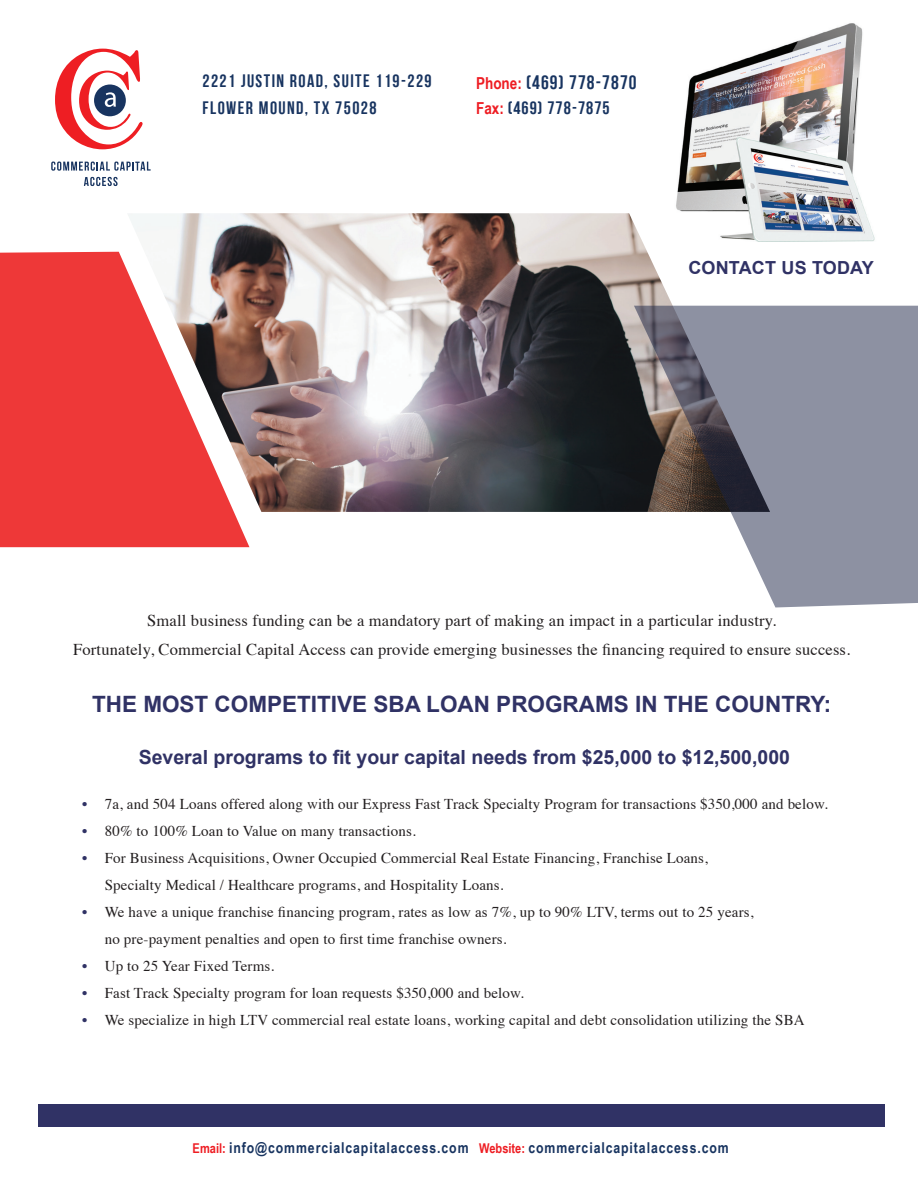
<style>
.page{position:relative;width:918px;height:1188px;background:#fff}
.page>*{position:absolute;margin:0;border:0;box-sizing:border-box;transform-origin:0 0}
.t1{font:700 22.5px "Arial";color:#303265}
.t2{font:700 19.5px "Arial";color:#303265}
.t3{font:19.5px "Bebas Neue";letter-spacing:.06em;color:#183460}
.t4{font:18px/27px "Bebas Neue";letter-spacing:.08em;color:#183460}
.t5{font:18px "Bebas Neue";letter-spacing:.06em;color:#183460}
.t6{font:700 18px "Arial";letter-spacing:.01em;color:#303265}
.t7{font:16.5px/28.5px "Times";letter-spacing:.01em;color:#231f20;text-align:center}
.t8{font:15px/27px "Times";letter-spacing:.01em;color:#231f20}
.t9{font:700 15px "Arial Narrow";letter-spacing:.06em;color:#183460}
.s1{font-family:"Arial Narrow";font-weight:700;font-size:16.5px;color:#ee1d23}
.s2{color:#303265}
.s3{font-size:13.5px;color:#ee1d23}
</style>
<div class="page">
<div style="left:38px;top:1104px;width:847px;height:23px;background:#303265"></div>
<svg style="left:55px;top:49px;width:88px;height:100px"></svg>
<svg style="left:51px;top:162px;width:100px;height:9px"></svg>
<svg style="left:84px;top:177px;width:34px;height:9px"></svg>
<img style="left:676px;top:23px;width:199px;height:219px">
<img style="left:128px;top:213px;width:642px;height:299px">
<svg style="left:0;top:252px;width:249px;height:295px;background:#e25756"></svg>
<svg style="left:634px;top:306px;width:284px;height:302px;background:#91929d"></svg>
<p class="t4" style="left:203px;top:67px;width:231px">2221 JUSTIN ROAD, SUITE 119-229<br>FLOWER MOUND, TX 75028</p>
<h2 class="t3" style="left:476px;top:71px;width:162px"><span class="s1">Phone:</span> (469) 778-7870</h2>
<p class="t5" style="left:476px;top:98px;width:135px"><span class="s1">Fax:</span> (469) 778-7875</p>
<p class="t6" style="left:688px;top:255px;width:187px">CONTACT US TODAY</p>
<p class="t7" style="left:73px;top:605px;width:779px">Small business funding can be a mandatory part of making an impact in a particular industry.<br>Fortunately, Commercial Capital Access can provide emerging businesses the financing required to ensure success.</p>
<h1 class="t1" style="left:92px;top:689px;width:741px">THE MOST COMPETITIVE SBA LOAN PROGRAMS IN THE COUNTRY:</h1>
<h2 class="t2" style="left:139px;top:744px;width:653px">Several programs to fit your capital needs from $25,000 to $12,500,000</h2>
<p class="t8" style="left:82px;top:789px;width:747px"><span class="s2">•</span> 7a, and 504 Loans offered along with our Express Fast Track Specialty Program for transactions $350,000 and below.</p>
<p class="t8" style="left:82px;top:816px;width:335px"><span class="s2">•</span> 80% to 100% Loan to Value on many transactions.</p>
<p class="t8" style="left:105px;top:843px;width:605px;text-indent:-22px"><span class="s2">•</span> For Business Acquisitions, Owner Occupied Commercial Real Estate Financing, Franchise Loans,<br>Specialty Medical / Healthcare programs, and Hospitality Loans.</p>
<p class="t8" style="left:105px;top:897px;width:650px;text-indent:-22px"><span class="s2">•</span> We have a unique franchise financing program, rates as low as 7%, up to 90% LTV, terms out to 25 years, no pre-payment penalties and open to first time franchise owners.</p>
<p class="t8" style="left:82px;top:951px;width:194px"><span class="s2">•</span> Up to 25 Year Fixed Terms.</p>
<p class="t8" style="left:82px;top:978px;width:443px"><span class="s2">•</span> Fast Track Specialty program for loan requests $350,000 and below.</p>
<p class="t8" style="left:82px;top:1005px;width:724px"><span class="s2">•</span> We specialize in high LTV commercial real estate loans, working capital and debt consolidation utilizing the SBA</p>
<p class="t9" style="left:193px;top:1136px;width:538px"><span class="s3">Email:</span> info@commercialcapitalaccess.com <span class="s3">Website:</span> commercialcapitalaccess.com</p>
</div>
